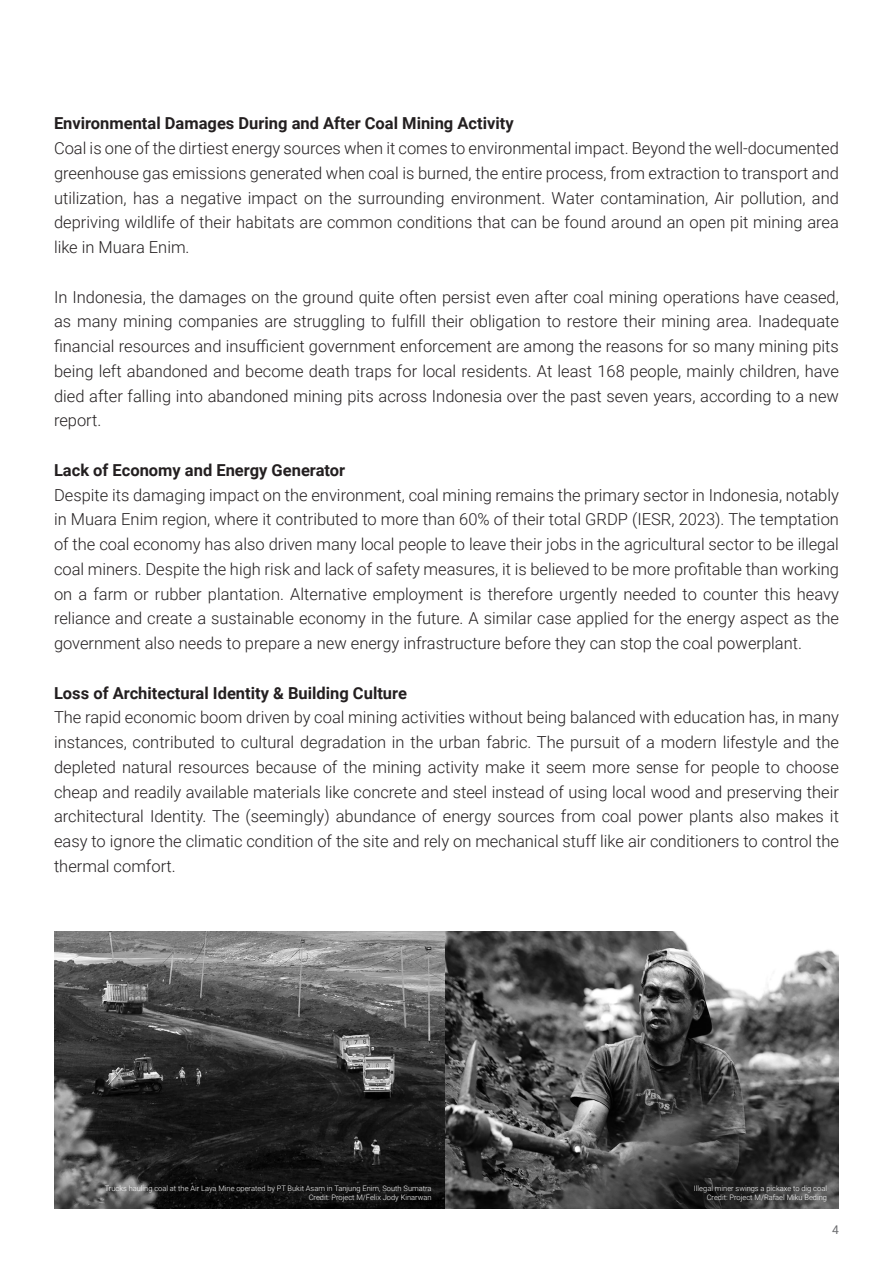
<style>
.page{position:relative;width:893px;height:1263px;background:#fff}
.page>*{position:absolute;margin:0;border:0;box-sizing:border-box;transform-origin:0 0}
._11_-_Paragraph{font:300 16.5px/24.8px "Roboto";color:#231f20;text-align:justify}
._11_-_Paragraph_-_Title{font:700 16.5px "Roboto";color:#231f20}
.t1{font:12px "Roboto";color:#6c6d70}
._9_-_Image_caption{font:300 7.5px "Roboto";color:#fff}
</style>
<div class="page">
<img style="left:54px;top:932px;width:785px;height:277px">
<p class="_11_-_Paragraph_-_Title" style="left:54px;top:112px;width:461px">Environmental Damages During and After Coal Mining Activity</p>
<p class="_11_-_Paragraph" style="left:54px;top:135px;width:786px">Coal is one of the dirtiest energy sources when it comes to environmental impact. Beyond the well-documented greenhouse gas emissions generated when coal is burned, the entire process, from extraction to transport and utilization, has a negative impact on the surrounding environment. Water contamination, Air pollution, and depriving wildlife of their habitats are common conditions that can be found around an open pit mining area like in Muara Enim.</p>
<p class="_11_-_Paragraph" style="left:54px;top:284px;width:786px">In Indonesia, the damages on the ground quite often persist even after coal mining operations have ceased, as many mining companies are struggling to fulfill their obligation to restore their mining area. Inadequate financial resources and insufficient government enforcement are among the reasons for so many mining pits being left abandoned and become death traps for local residents. At least 168 people, mainly children, have died after falling into abandoned mining pits across Indonesia over the past seven years, according to a new report.</p>
<p class="_11_-_Paragraph_-_Title" style="left:54px;top:458px;width:293px">Lack of Economy and Energy Generator</p>
<p class="_11_-_Paragraph" style="left:54px;top:482px;width:786px">Despite its damaging impact on the environment, coal mining remains the primary sector in Indonesia, notably in Muara Enim region, where it contributed to more than 60% of their total GRDP (IESR, 2023). The temptation of the coal economy has also driven many local people to leave their jobs in the agricultural sector to be illegal coal miners. Despite the high risk and lack of safety measures, it is believed to be more profitable than working on a farm or rubber plantation. Alternative employment is therefore urgently needed to counter this heavy reliance and create a sustainable economy in the future. A similar case applied for the energy aspect as the government also needs to prepare a new energy infrastructure before they can stop the coal powerplant.</p>
<p class="_11_-_Paragraph_-_Title" style="left:54px;top:681px;width:354px">Loss of Architectural Identity &amp; Building Culture</p>
<p class="_11_-_Paragraph" style="left:54px;top:705px;width:786px">The rapid economic boom driven by coal mining activities without being balanced with education has, in many instances, contributed to cultural degradation in the urban fabric. The pursuit of a modern lifestyle and the depleted natural resources because of the mining activity make it seem more sense for people to choose cheap and readily available materials like concrete and steel instead of using local wood and preserving their architectural Identity. The (seemingly) abundance of energy sources from coal power plants also makes it easy to ignore the climatic condition of the site and rely on mechanical stuff like air conditioners to control the thermal comfort.</p>
<p class="_9_-_Image_caption" style="left:105px;top:1182px;width:328px">Trucks hauling coal at the Air Laya Mine operated by PT Bukit Asam in Tanjung Enim, South Sumatra</p>
<p class="_9_-_Image_caption" style="left:309px;top:1191px;width:124px">Credit: Project M/Felix Jody Kinarwan</p>
<p class="_9_-_Image_caption" style="left:694px;top:1182px;width:135px">Illegal miner swings a pickaxe to dig coal</p>
<p class="_9_-_Image_caption" style="left:707px;top:1191px;width:122px">Credit: Project M/Rafael Miku Beding</p>
<p class="t1" style="left:832px;top:1222px;width:8px">4</p>
</div>
